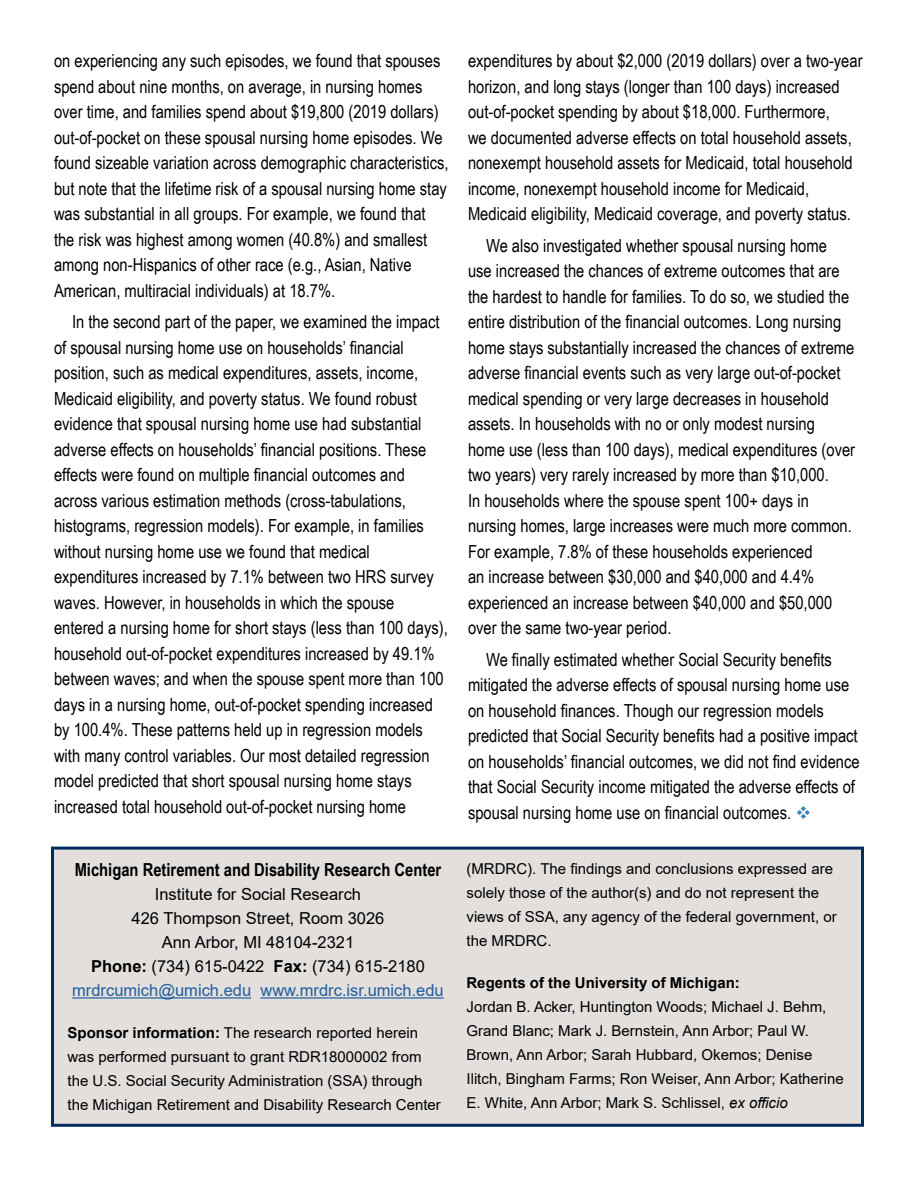
<style>
.page{position:relative;width:918px;height:1188px;background:#fff}
.page>*{position:absolute;margin:0;border:0;box-sizing:border-box;transform-origin:0 0}
.BodyText{font:18px/25.5px "Arial Narrow";color:#000}
.Head2SponsorInfo{font:700 18px "Arial Narrow";color:#000}
.MRRCaddress{font:16.5px "Arial";color:#000}
.MRRCaddress-2{font:16.5px "Arial";color:#215e9e}
.SponsorRegentInfo{font:15px/24px "Arial";color:#000}
.s1{font-weight:700}
.s2{color:#3a84b6}
.s3{font-style:italic}
</style>
<div class="page">
<div style="left:52px;top:848px;width:810px;height:277px;background:#e2dfdd"></div>
<hr style="left:72px;top:997px;width:179px;height:2px;background:#215e9e">
<hr style="left:260px;top:997px;width:184px;height:2px;background:#215e9e">
<div style="left:51px;top:847px;width:813px;height:280px;border:3px solid #002e5e"></div>
<p class="BodyText" style="left:54px;top:47px;width:396px">on experiencing any such episodes, we found that spouses spend about nine months, on average, in nursing homes over time, and families spend about $19,800 (2019 dollars) out-of-pocket on these spousal nursing home episodes. We found sizeable variation across demographic characteristics, but note that the lifetime risk of a spousal nursing home stay was substantial in all groups. For example, we found that the risk was highest among women (40.8%) and smallest among non-Hispanics of other race (e.g., Asian, Native American, multiracial individuals) at 18.7%.</p>
<p class="BodyText" style="left:54px;top:308px;width:395px;text-indent:18px">In the second part of the paper, we examined the impact of spousal nursing home use on households’ financial position, such as medical expenditures, assets, income, Medicaid eligibility, and poverty status. We found robust evidence that spousal nursing home use had substantial adverse effects on households’ financial positions. These effects were found on multiple financial outcomes and across various estimation methods (cross-tabulations, histograms, regression models). For example, in families without nursing home use we found that medical expenditures increased by 7.1% between two HRS survey waves. However, in households in which the spouse entered a nursing home for short stays (less than 100 days), household out-of-pocket expenditures increased by 49.1% between waves; and when the spouse spent more than 100 days in a nursing home, out-of-pocket spending increased by 100.4%. These patterns held up in regression models with many control variables. Our most detailed regression model predicted that short spousal nursing home stays increased total household out-of-pocket nursing home</p>
<p class="Head2SponsorInfo" style="left:75px;top:856px;width:368px">Michigan Retirement and Disability Research Center</p>
<p class="MRRCaddress" style="left:155px;top:883px;width:208px">Institute for Social Research</p>
<p class="MRRCaddress" style="left:132px;top:907px;width:254px">426 Thompson Street, Room 3026</p>
<p class="MRRCaddress" style="left:162px;top:931px;width:194px">Ann Arbor, MI 48104-2321</p>
<p class="MRRCaddress" style="left:91px;top:955px;width:335px"><span class="s1">Phone:</span> (734) 615-0422 <span class="s1">Fax:</span> (734) 615-2180</p>
<p class="MRRCaddress-2" style="left:72px;top:979px;width:373px">mrdrcumich@umich.edu www.mrdrc.isr.umich.edu</p>
<p class="SponsorRegentInfo" style="left:68px;top:1021px;width:375px"><span class="s1">Sponsor information:</span> The research reported herein was performed pursuant to grant RDR18000002 from the U.S. Social Security Administration (SSA) through the Michigan Retirement and Disability Research Center</p>
<p class="BodyText" style="left:468px;top:48px;width:396px">expenditures by about $2,000 (2019 dollars) over a two-year horizon, and long stays (longer than 100 days) increased out-of-pocket spending by about $18,000. Furthermore,<br>we documented adverse effects on total household assets, nonexempt household assets for Medicaid, total household income, nonexempt household income for Medicaid, Medicaid eligibility, Medicaid coverage, and poverty status.</p>
<p class="BodyText" style="left:468px;top:232px;width:389px;text-indent:18px">We also investigated whether spousal nursing home use increased the chances of extreme outcomes that are the hardest to handle for families. To do so, we studied the entire distribution of the financial outcomes. Long nursing home stays substantially increased the chances of extreme adverse financial events such as very large out-of-pocket medical spending or very large decreases in household assets. In households with no or only modest nursing home use (less than 100 days), medical expenditures (over two years) very rarely increased by more than $10,000.<br>In households where the spouse spent 100+ days in nursing homes, large increases were much more common.<br>For example, 7.8% of these households experienced<br>an increase between $30,000 and $40,000 and 4.4% experienced an increase between $40,000 and $50,000 over the same two-year period.</p>
<p class="BodyText" style="left:468px;top:646px;width:393px;text-indent:18px">We finally estimated whether Social Security benefits mitigated the adverse effects of spousal nursing home use on household finances. Though our regression models predicted that Social Security benefits had a positive impact on households’ financial outcomes, we did not find evidence that Social Security income mitigated the adverse effects of spousal nursing home use on financial outcomes. <span class="s2">❖</span></p>
<p class="SponsorRegentInfo" style="left:466px;top:857px;width:372px">(MRDRC). The findings and conclusions expressed are solely those of the author(s) and do not represent the views of SSA, any agency of the federal government, or the MRDRC.</p>
<p class="SponsorRegentInfo" style="left:466px;top:971px;width:379px"><span class="s1">Regents of the University of Michigan:<br></span>Jordan B. Acker, Huntington Woods; Michael J. Behm, Grand Blanc; Mark J. Bernstein, Ann Arbor; Paul W.<br>Brown, Ann Arbor; Sarah Hubbard, Okemos; Denise Ilitch, Bingham Farms; Ron Weiser, Ann Arbor; Katherine E. White, Ann Arbor; Mark S. Schlissel, <span class="s3">ex officio</span></p>
</div>
